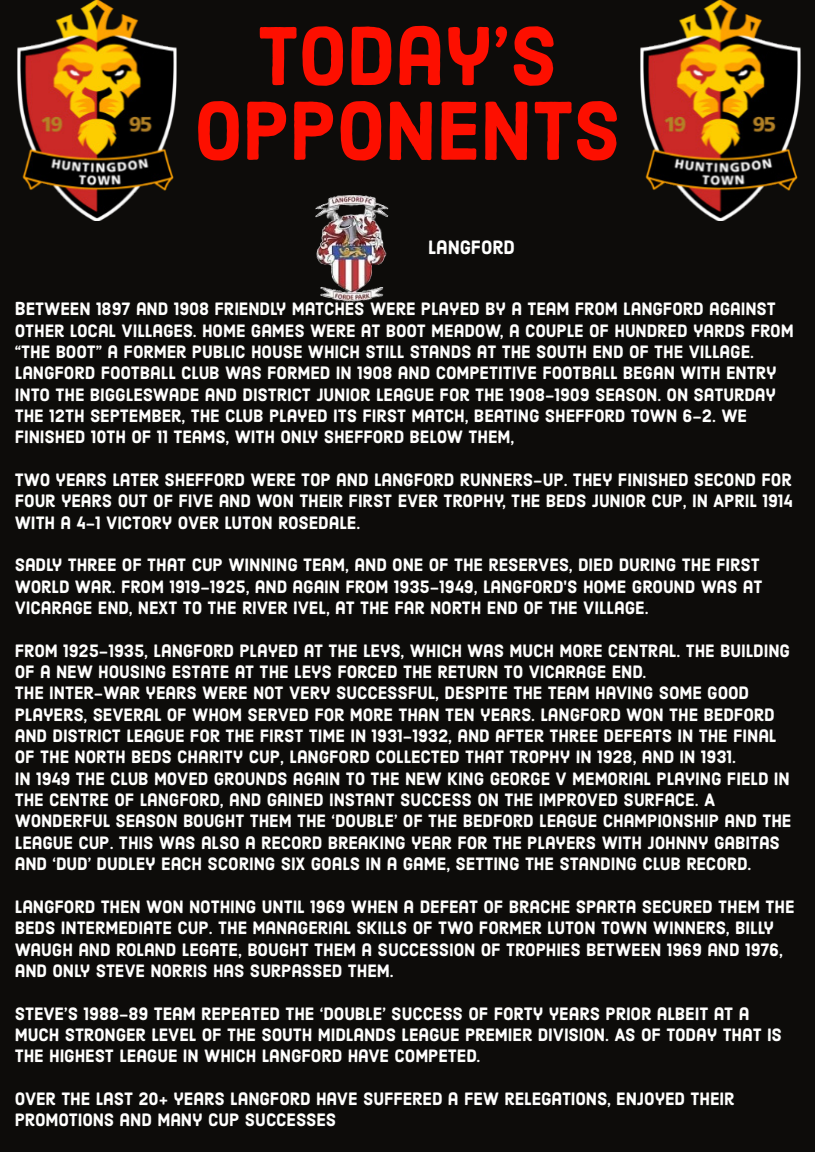
<style>
.page{position:relative;width:815px;height:1152px;background:#fff}
.page>*{position:absolute;margin:0;border:0;box-sizing:border-box;transform-origin:0 0}
.t1{font:82.4px/74.8px "Harman Sans";letter-spacing:-.01em;color:#fd0f00;text-align:center}
.t2{font:19.2px "Harman Sans";letter-spacing:-.005em;color:#fffffe}
.t3{font:17.6px/21.2px "Harman Sans";letter-spacing:-.005em;color:#fffffe}
.s1{font-size:18.8px}
</style>
<div class="page">
<div style="left:0;top:0;width:814px;height:1152px;background:#0d0c0a"></div>
<img style="left:17px;top:0;width:160px;height:220px">
<img style="left:640px;top:0;width:159px;height:220px">
<img style="left:315px;top:195px;width:73px;height:106px">
<h1 class="t1" style="left:194px;top:20px;width:428px">TODAY’S<br>OPPONENTS</h1>
<p class="t2" style="left:428px;top:235px;width:88px">LANGFORD</p>
<p class="t3" style="left:15px;top:299px;width:780px"><span class="s1">B</span>ETWEEN 1897 AND 1908 FRIENDLY MATCHES WERE PLAYED BY A TEAM FROM LANGFORD AGAINST OTHER LOCAL VILLAGES. HOME GAMES WERE AT BOOT MEADOW, A COUPLE OF HUNDRED YARDS FROM “THE BOOT” A FORMER PUBLIC HOUSE WHICH STILL STANDS AT THE SOUTH END OF THE VILLAGE.<br>LANGFORD FOOTBALL CLUB WAS FORMED IN 1908 AND COMPETITIVE FOOTBALL BEGAN WITH ENTRY INTO THE BIGGLESWADE AND DISTRICT JUNIOR LEAGUE FOR THE 1908-1909 SEASON. ON SATURDAY THE 12TH SEPTEMBER, THE CLUB PLAYED ITS FIRST MATCH, BEATING SHEFFORD TOWN 6-2. WE FINISHED 10TH OF 11 TEAMS, WITH ONLY SHEFFORD BELOW THEM,</p>
<p class="t3" style="left:15px;top:470px;width:778px;text-align:justify">TWO YEARS LATER SHEFFORD WERE TOP AND LANGFORD RUNNERS-UP. THEY FINISHED SECOND FOR FOUR YEARS OUT OF FIVE AND WON THEIR FIRST EVER TROPHY, THE BEDS JUNIOR CUP, IN APRIL 1914<br>WITH A 4-1 VICTORY OVER LUTON ROSEDALE.</p>
<p class="t3" style="left:15px;top:555px;width:748px">SADLY THREE OF THAT CUP WINNING TEAM, AND ONE OF THE RESERVES, DIED DURING THE FIRST<br>WORLD WAR. FROM 1919-1925, AND AGAIN FROM 1935-1949, LANGFORD'S HOME GROUND WAS AT<br>VICARAGE END, NEXT TO THE RIVER IVEL, AT THE FAR NORTH END OF THE VILLAGE.</p>
<p class="t3" style="left:15px;top:640px;width:777px">FROM 1925-1935, LANGFORD PLAYED AT THE LEYS, WHICH WAS MUCH MORE CENTRAL. THE BUILDING OF A NEW HOUSING ESTATE AT THE LEYS FORCED THE RETURN TO VICARAGE END.<br>THE INTER-WAR YEARS WERE NOT VERY SUCCESSFUL, DESPITE THE TEAM HAVING SOME GOOD PLAYERS, SEVERAL OF WHOM SERVED FOR MORE THAN TEN YEARS. LANGFORD WON THE BEDFORD AND DISTRICT LEAGUE FOR THE FIRST TIME IN 1931-1932, AND AFTER THREE DEFEATS IN THE FINAL OF THE NORTH BEDS CHARITY CUP, LANGFORD COLLECTED THAT TROPHY IN 1928, AND IN 1931.<br>IN 1949 THE CLUB MOVED GROUNDS AGAIN TO THE NEW KING GEORGE V MEMORIAL PLAYING FIELD IN THE CENTRE OF LANGFORD, AND GAINED INSTANT SUCCESS ON THE IMPROVED SURFACE. A WONDERFUL SEASON BOUGHT THEM THE ‘DOUBLE’ OF THE BEDFORD LEAGUE CHAMPIONSHIP AND THE LEAGUE CUP. THIS WAS ALSO A RECORD BREAKING YEAR FOR THE PLAYERS WITH JOHNNY GABITAS AND ‘DUD’ DUDLEY EACH SCORING SIX GOALS IN A GAME, SETTING THE STANDING CLUB RECORD.</p>
<p class="t3" style="left:15px;top:896px;width:780px">LANGFORD THEN WON NOTHING UNTIL 1969 WHEN A DEFEAT OF BRACHE SPARTA SECURED THEM THE BEDS INTERMEDIATE CUP. THE MANAGERIAL SKILLS OF TWO FORMER LUTON TOWN WINNERS, BILLY WAUGH AND ROLAND LEGATE, BOUGHT THEM A SUCCESSION OF TROPHIES BETWEEN 1969 AND 1976, AND ONLY STEVE NORRIS HAS SURPASSED THEM.</p>
<p class="t3" style="left:15px;top:1003px;width:768px">STEVE’S 1988-89 TEAM REPEATED THE ‘DOUBLE’ SUCCESS OF FORTY YEARS PRIOR ALBEIT AT A<br>MUCH STRONGER LEVEL OF THE SOUTH MIDLANDS LEAGUE PREMIER DIVISION. AS OF TODAY THAT IS<br>THE HIGHEST LEAGUE IN WHICH LANGFORD HAVE COMPETED.</p>
<p class="t3" style="left:15px;top:1088px;width:720px">OVER THE LAST 20+ YEARS LANGFORD HAVE SUFFERED A FEW RELEGATIONS, ENJOYED THEIR<br>PROMOTIONS AND MANY CUP SUCCESSES</p>
</div>
